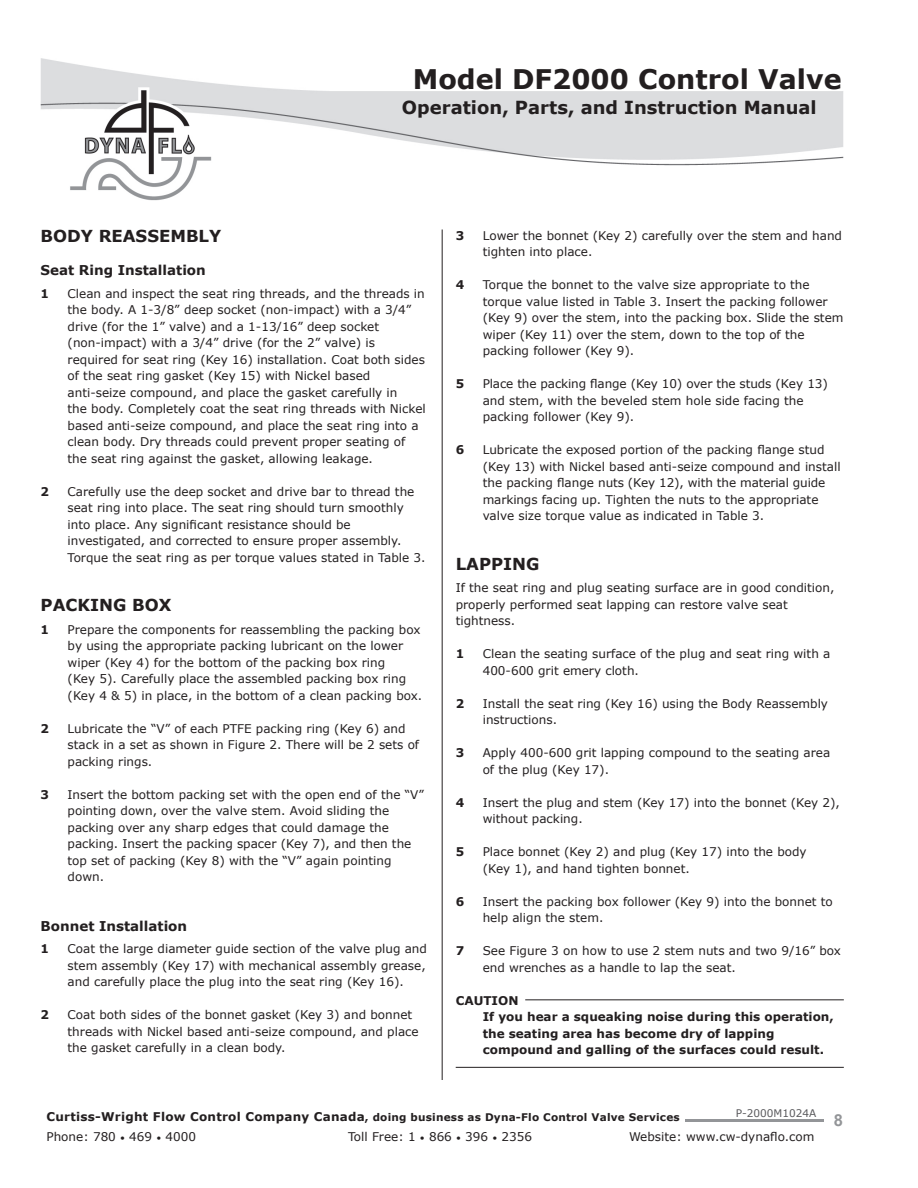
<style>
.page{position:relative;width:918px;height:1188px;background:#fff}
.page>*{position:absolute;margin:0;border:0;box-sizing:border-box;transform-origin:0 0}
.t1{font:700 27px "Verdana";color:#231f20}
.t2{font:700 18px "Verdana";color:#231f20}
.t3{font:700 16.5px "Verdana";color:#231f20}
.t4{font:700 16.5px "Arial";color:#939598}
.t5{font:700 13.5px "Verdana";color:#231f20}
.t6{font:12px/16.5px "Verdana";color:#231f20}
.t7{font:700 12px/16.5px "Verdana";color:#231f20}
.t8{font:700 10.5px "Verdana";letter-spacing:.02em;color:#231f20}
.t9{font:10.5px "Verdana";color:#5a5a5d}
.s1{font-size:12px}
.s2{font-size:9px}
</style>
<div class="page">
<hr style="left:685px;top:1120px;width:139px;height:2px;background:#939598">
<img style="left:41px;top:58px;width:803px;height:143px">
<hr style="left:525px;top:999px;width:319px;height:1px;background:#231f20">
<hr style="left:456px;top:1067px;width:388px;height:1px;background:#231f20">
<hr style="left:442px;top:230px;width:1px;height:850px;background:#231f20">
<h1 class="t1" style="left:413px;top:60px;width:430px">Model DF2000 Control Valve</h1>
<h2 class="t2" style="left:402px;top:95px;width:416px">Operation, Parts, and Instruction Manual</h2>
<h3 class="t3" style="left:41px;top:224px;width:182px">BODY REASSEMBLY</h3>
<p class="t5" style="left:41px;top:261px;width:167px">Seat Ring Installation</p>
<p class="t7" style="left:41px;top:285px;width:10px">1</p>
<p class="t6" style="left:68px;top:285px;width:360px">Clean and inspect the seat ring threads, and the threads in the body. A 1-3/8” deep socket (non-impact) with a 3/4” drive (for the 1” valve) and a 1-13/16” deep socket (non-impact) with a 3/4” drive (for the 2” valve) is required for seat ring (Key 16) installation. Coat both sides of the seat ring gasket (Key 15) with Nickel based anti-seize compound, and place the gasket carefully in<br>the body. Completely coat the seat ring threads with Nickel based anti-seize compound, and place the seat ring into a clean body. Dry threads could prevent proper seating of the seat ring against the gasket, allowing leakage.</p>
<p class="t7" style="left:41px;top:483px;width:10px">2</p>
<p class="t6" style="left:68px;top:483px;width:359px">Carefully use the deep socket and drive bar to thread the seat ring into place. The seat ring should turn smoothly into place. Any significant resistance should be investigated, and corrected to ensure proper assembly.<br>Torque the seat ring as per torque values stated in Table 3.</p>
<h3 class="t3" style="left:41px;top:593px;width:132px">PACKING BOX</h3>
<p class="t7" style="left:41px;top:621px;width:10px">1</p>
<p class="t6" style="left:68px;top:621px;width:356px">Prepare the components for reassembling the packing box by using the appropriate packing lubricant on the lower wiper (Key 4) for the bottom of the packing box ring<br>(Key 5). Carefully place the assembled packing box ring (Key 4 &amp; 5) in place, in the bottom of a clean packing box.</p>
<p class="t7" style="left:41px;top:720px;width:10px">2</p>
<p class="t6" style="left:68px;top:720px;width:353px">Lubricate the “V” of each PTFE packing ring (Key 6) and stack in a set as shown in Figure 2. There will be 2 sets of packing rings.</p>
<p class="t7" style="left:41px;top:786px;width:10px">3</p>
<p class="t6" style="left:68px;top:786px;width:358px">Insert the bottom packing set with the open end of the “V” pointing down, over the valve stem. Avoid sliding the packing over any sharp edges that could damage the packing. Insert the packing spacer (Key 7), and then the top set of packing (Key 8) with the “V” again pointing down.</p>
<p class="t5" style="left:41px;top:916px;width:148px">Bonnet Installation</p>
<p class="t7" style="left:41px;top:940px;width:10px">1</p>
<p class="t6" style="left:68px;top:940px;width:361px;text-align:justify">Coat the large diameter guide section of the valve plug and stem assembly (Key 17) with mechanical assembly grease, and carefully place the plug into the seat ring (Key 16).</p>
<p class="t7" style="left:41px;top:1006px;width:10px">2</p>
<p class="t6" style="left:68px;top:1006px;width:353px">Coat both sides of the bonnet gasket (Key 3) and bonnet threads with Nickel based anti-seize compound, and place the gasket carefully in a clean body.</p>
<p class="t7" style="left:456px;top:227px;width:10px">3</p>
<p class="t6" style="left:483px;top:227px;width:361px">Lower the bonnet (Key 2) carefully over the stem and hand tighten into place.</p>
<p class="t7" style="left:456px;top:276px;width:10px">4</p>
<p class="t6" style="left:483px;top:276px;width:362px">Torque the bonnet to the valve size appropriate to the torque value listed in Table 3. Insert the packing follower (Key 9) over the stem, into the packing box. Slide the stem wiper (Key 11) over the stem, down to the top of the packing follower (Key 9).</p>
<p class="t7" style="left:456px;top:375px;width:10px">5</p>
<p class="t6" style="left:483px;top:375px;width:347px">Place the packing flange (Key 10) over the studs (Key 13) and stem, with the beveled stem hole side facing the packing follower (Key 9).</p>
<p class="t7" style="left:456px;top:441px;width:10px">6</p>
<p class="t6" style="left:483px;top:441px;width:359px">Lubricate the exposed portion of the packing flange stud (Key 13) with Nickel based anti-seize compound and install the packing flange nuts (Key 12), with the material guide markings facing up. Tighten the nuts to the appropriate valve size torque value as indicated in Table 3.</p>
<h3 class="t3" style="left:456px;top:552px;width:85px">LAPPING</h3>
<p class="t6" style="left:456px;top:579px;width:380px">If the seat ring and plug seating surface are in good condition, properly performed seat lapping can restore valve seat tightness.</p>
<p class="t7" style="left:456px;top:645px;width:10px">1</p>
<p class="t6" style="left:483px;top:645px;width:349px">Clean the seating surface of the plug and seat ring with a<br>400-600 grit emery cloth.</p>
<p class="t7" style="left:456px;top:695px;width:10px">2</p>
<p class="t6" style="left:483px;top:695px;width:347px">Install the seat ring (Key 16) using the Body Reassembly instructions.</p>
<p class="t7" style="left:456px;top:744px;width:10px">3</p>
<p class="t6" style="left:483px;top:744px;width:349px">Apply 400-600 grit lapping compound to the seating area of the plug (Key 17).</p>
<p class="t7" style="left:456px;top:794px;width:10px">4</p>
<p class="t6" style="left:483px;top:794px;width:359px">Insert the plug and stem (Key 17) into the bonnet (Key 2), without packing.</p>
<p class="t7" style="left:456px;top:843px;width:10px">5</p>
<p class="t6" style="left:483px;top:843px;width:326px">Place bonnet (Key 2) and plug (Key 17) into the body (Key 1), and hand tighten bonnet.</p>
<p class="t7" style="left:456px;top:893px;width:10px">6</p>
<p class="t6" style="left:483px;top:893px;width:352px">Insert the packing box follower (Key 9) into the bonnet to help align the stem.</p>
<p class="t7" style="left:456px;top:942px;width:10px">7</p>
<p class="t6" style="left:483px;top:942px;width:360px">See Figure 3 on how to use 2 stem nuts and two 9/16” box end wrenches as a handle to lap the seat.</p>
<p class="t7" style="left:483px;top:992px;width:353px;text-indent:-27px">CAUTION<br>If you hear a squeaking noise during this operation, the seating area has become dry of lapping compound and galling of the surfaces could result.</p>
<p class="t9" style="left:736px;top:1106px;width:82px">P-2000M1024A</p>
<p class="t8" style="left:46px;top:1110px;width:635px"><span class="s1">Curtiss-Wright Flow Control Company Canada</span>, doing business as Dyna-Flo Control Valve Services</p>
<p class="t6" style="left:46px;top:1128px;width:151px">Phone: 780 <span class="s2">•</span> 469 <span class="s2">•</span> 4000</p>
<p class="t6" style="left:348px;top:1128px;width:185px">Toll Free: 1 <span class="s2">•</span> 866 <span class="s2">•</span> 396 <span class="s2">•</span> 2356</p>
<p class="t6" style="left:629px;top:1128px;width:187px">Website: www.cw-dynaflo.com</p>
<h3 class="t4" style="left:834px;top:1108px;width:11px">8</h3>
</div>
